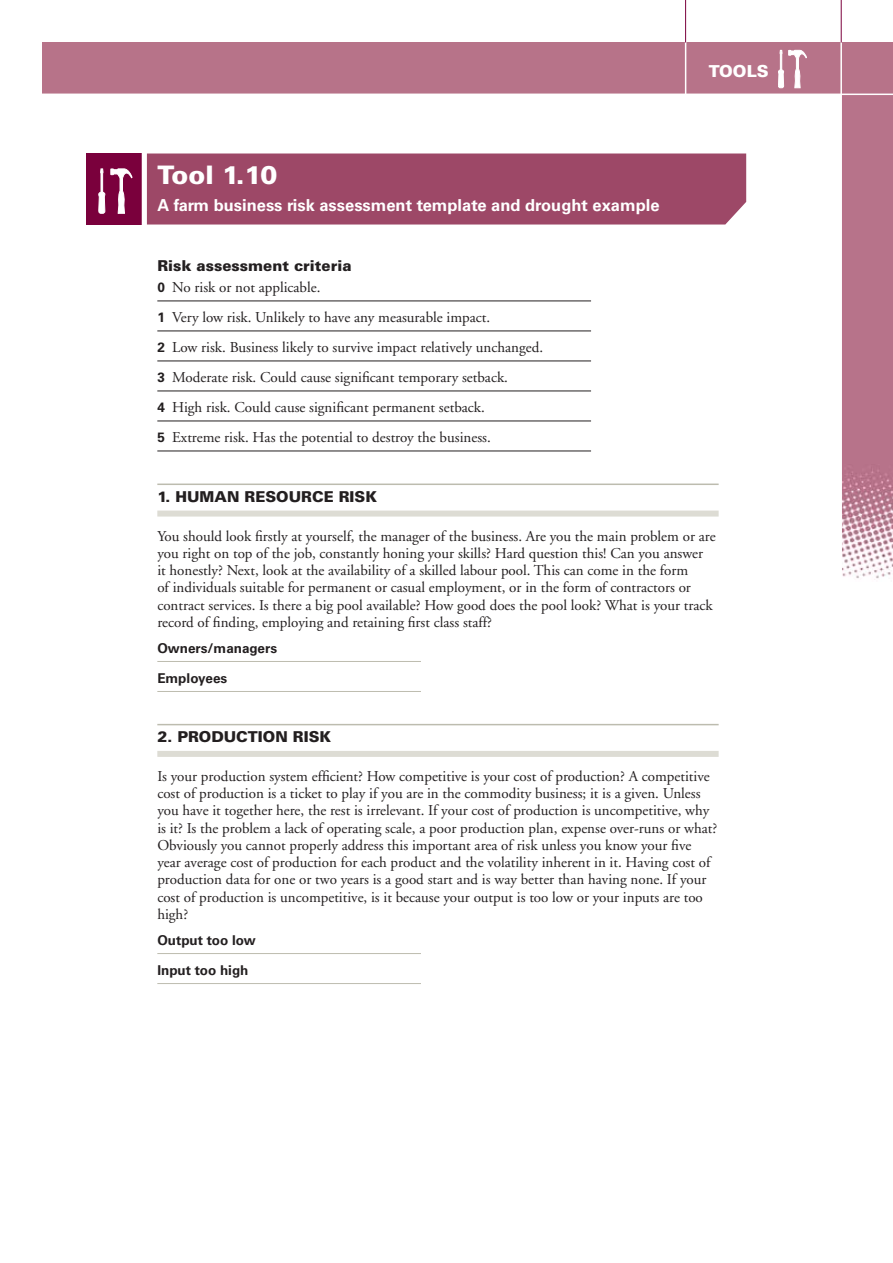
<style>
.page{position:relative;width:893px;height:1263px;background:#fff}
.page>*{position:absolute;margin:0;border:0;box-sizing:border-box;transform-origin:0 0}
.t1{font:900 25.5px "Univers";letter-spacing:-.03em;color:#fff}
.t2{font:700 16.5px "Univers";color:#fff}
.t3{font:900 16.5px "Univers";color:#fff}
.t4{font:15px/17.2px "Adobe Garamond";color:#231f20}
.t5{font:900 15px "Univers";color:#231f20}
.t6{font:700 13.5px "Univers";color:#231f20}
.s1{font-family:"Univers";font-weight:700;font-size:13.5px}
</style>
<div class="page">
<div style="left:43px;top:43px;width:850px;height:51px;background:#b77389"></div>
<img style="left:842px;top:93px;width:51px;height:487px">
<hr style="left:685px;top:42px;width:1px;height:54px;background:#fff">
<hr style="left:840px;top:39px;width:2px;height:538px;background:#fff">
<hr style="left:841px;top:0;width:1px;height:43px;background:#7a003c">
<hr style="left:685px;top:0;width:1px;height:43px;background:#7a003c">
<hr style="left:36px;top:94px;width:857px;height:1px;background:#fff">
<svg style="left:778px;top:50px;width:29px;height:38px"></svg>
<div style="left:86px;top:153px;width:59px;height:71px;background:#7a003c"></div>
<svg style="left:111px;top:168px;width:21px;height:46px"></svg>
<svg style="left:98px;top:168px;width:7px;height:46px"></svg>
<div style="left:147px;top:153px;width:599px;height:71px;background:#9d4867"></div>
<div style="left:142px;top:151px;width:5px;height:77px;background:#fff"></div>
<hr style="left:157px;top:301px;width:434px;height:1px;background:#231f20">
<hr style="left:157px;top:331px;width:434px;height:1px;background:#231f20">
<hr style="left:157px;top:361px;width:434px;height:1px;background:#231f20">
<hr style="left:157px;top:391px;width:434px;height:1px;background:#231f20">
<hr style="left:157px;top:421px;width:434px;height:1px;background:#231f20">
<hr style="left:157px;top:451px;width:434px;height:1px;background:#231f20">
<hr style="left:157px;top:483px;width:562px;height:2px;background:#bdbcaf">
<div style="left:157px;top:510px;width:562px;height:6px;background:#dddcd4"></div>
<hr style="left:157px;top:661px;width:264px;height:1px;background:#bdbcaf">
<hr style="left:157px;top:691px;width:264px;height:1px;background:#bdbcaf">
<hr style="left:157px;top:724px;width:562px;height:1px;background:#bdbcaf">
<div style="left:157px;top:751px;width:562px;height:6px;background:#dddcd4"></div>
<hr style="left:157px;top:953px;width:264px;height:1px;background:#bdbcaf">
<hr style="left:157px;top:983px;width:264px;height:1px;background:#bdbcaf">
<h1 class="t1" style="left:157px;top:159px;width:122px">Tool 1.10</h1>
<p class="t2" style="left:157px;top:195px;width:504px">A farm business risk assessment template and drought example</p>
<p class="t5" style="left:157px;top:256px;width:196px">Risk assessment criteria</p>
<p class="t4" style="left:157px;top:273px;width:387px;line-height:30px"><span class="s1">0</span> No risk or not applicable.<br><span class="s1">1</span> Very low risk. Unlikely to have any measurable impact.<br><span class="s1">2</span> Low risk. Business likely to survive impact relatively unchanged.<br><span class="s1">3</span> Moderate risk. Could cause significant temporary setback.<br><span class="s1">4</span> High risk. Could cause significant permanent setback.<br><span class="s1">5</span> Extreme risk. Has the potential to destroy the business.</p>
<p class="t3" style="left:709px;top:61px;width:61px">TOOLS</p>
<p class="t5" style="left:157px;top:487px;width:221px">1. HUMAN RESOURCE RISK</p>
<p class="t4" style="left:157px;top:528px;width:560px">You should look firstly at yourself, the manager of the business. Are you the main problem or are you right on top of the job, constantly honing your skills? Hard question this! Can you answer<br>it honestly? Next, look at the availability of a skilled labour pool. This can come in the form<br>of individuals suitable for permanent or casual employment, or in the form of contractors or contract services. Is there a big pool available? How good does the pool look? What is your track record of finding, employing and retaining first class staff?</p>
<p class="t6" style="left:157px;top:640px;width:121px">Owners/managers</p>
<p class="t6" style="left:157px;top:670px;width:71px">Employees</p>
<p class="t5" style="left:157px;top:727px;width:175px">2. PRODUCTION RISK</p>
<p class="t4" style="left:157px;top:768px;width:561px">Is your production system efficient? How competitive is your cost of production? A competitive cost of production is a ticket to play if you are in the commodity business; it is a given. Unless you have it together here, the rest is irrelevant. If your cost of production is uncompetitive, why is it? Is the problem a lack of operating scale, a poor production plan, expense over-runs or what?<br>Obviously you cannot properly address this important area of risk unless you know your five year average cost of production for each product and the volatility inherent in it. Having cost of production data for one or two years is a good start and is way better than having none. If your cost of production is uncompetitive, is it because your output is too low or your inputs are too high?</p>
<p class="t6" style="left:157px;top:932px;width:100px">Output too low</p>
<p class="t6" style="left:157px;top:962px;width:93px">Input too high</p>
</div>
